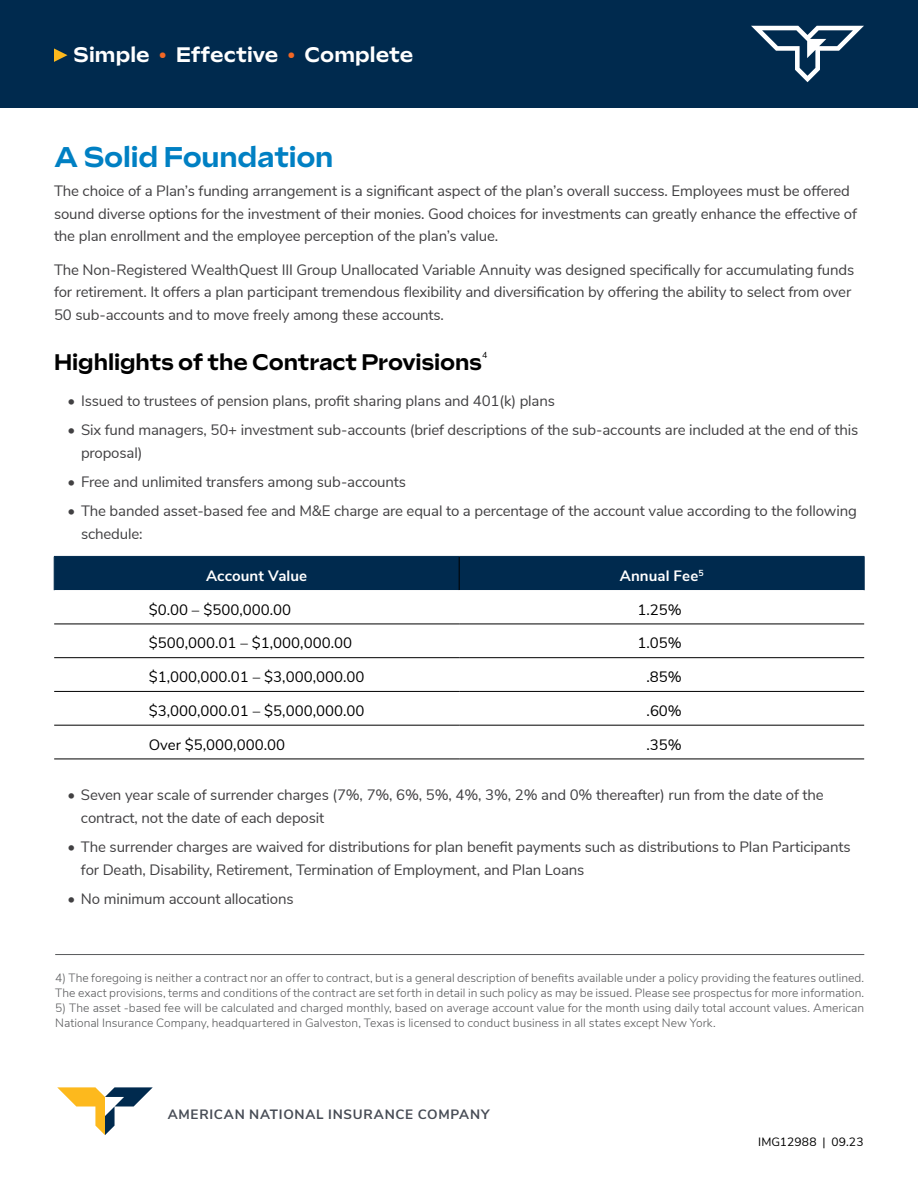
<style>
.page{position:relative;width:918px;height:1188px;background:#fff}
.page>*{position:absolute;margin:0;border:0;box-sizing:border-box;transform-origin:0 0}
.t1{font:300 28.5px "Sculpin Var Roman";letter-spacing:-.01em;color:#0080c3}
.t2{font:300 22.5px "Sculpin Var Roman";letter-spacing:-.005em;color:#000}
.t3{font:300 21px "Sculpin Var Roman";letter-spacing:.005em;color:#fff}
.t4{font:15px/22.5px "Nunito Sans";letter-spacing:-.01em;color:#414042}
.t5{font:15px "Nunito Sans";color:#000}
.t6{font:700 15px "Nunito Sans";letter-spacing:.005em;color:#fff}
.t7{font:700 13.5px "Nunito Sans";letter-spacing:.055em;color:#474c55}
.t8{font:300 12px/15px "Nunito Sans";letter-spacing:.005em;color:#58595b}
.t9{font:12px "Nunito Sans";letter-spacing:.015em;color:#000}
.t10{font:8.7px "Nunito Sans";color:#000}
.s1{color:#f26725}
</style>
<div class="page">
<div style="left:0;top:0;width:918px;height:108px;background:#002a4e"></div>
<svg style="left:54px;top:48px;width:14px;height:14px"></svg>
<svg style="left:751px;top:26px;width:113px;height:56px"></svg>
<div style="left:55px;top:557px;width:809px;height:33px;background:#002a4e"></div>
<svg style="left:54px;top:590px;width:810px;height:169px"></svg>
<hr style="left:459px;top:557px;width:1px;height:33px;background:#000">
<hr style="left:458px;top:590px;width:2px;height:34px;background:#fff">
<hr style="left:458px;top:624px;width:2px;height:33px;background:#fff">
<hr style="left:458px;top:658px;width:2px;height:33px;background:#fff">
<hr style="left:458px;top:692px;width:2px;height:33px;background:#fff">
<hr style="left:458px;top:725px;width:2px;height:34px;background:#fff">
<hr style="left:54px;top:624px;width:405px;height:1px;background:#000">
<hr style="left:459px;top:624px;width:405px;height:1px;background:#000">
<hr style="left:54px;top:657px;width:405px;height:1px;background:#000">
<hr style="left:459px;top:657px;width:405px;height:1px;background:#000">
<hr style="left:54px;top:691px;width:405px;height:1px;background:#000">
<hr style="left:459px;top:691px;width:405px;height:1px;background:#000">
<hr style="left:54px;top:725px;width:405px;height:1px;background:#000">
<hr style="left:459px;top:725px;width:405px;height:1px;background:#000">
<hr style="left:54px;top:759px;width:405px;height:1px;background:#000">
<hr style="left:459px;top:759px;width:405px;height:1px;background:#000">
<hr style="left:54px;top:557px;width:1px;height:33px;background:#002a4e">
<hr style="left:54px;top:556px;width:405px;height:1px;background:#002a4e">
<hr style="left:459px;top:556px;width:405px;height:1px;background:#002a4e">
<hr style="left:864px;top:557px;width:1px;height:33px;background:#002a4e">
<hr style="left:55px;top:954px;width:809px;height:1px;background:#58595b">
<svg style="left:57px;top:1087px;width:96px;height:48px"></svg>
<h3 class="t3" style="left:74px;top:43px;width:341px">Simple <span class="s1">•</span> Effective <span class="s1">•</span> Complete</h3>
<h1 class="t1" style="left:54px;top:141px;width:281px">A Solid Foundation</h1>
<p class="t4" style="left:54px;top:179px;width:805px">The choice of a Plan’s funding arrangement is a significant aspect of the plan’s overall success. Employees must be offered sound diverse options for the investment of their monies. Good choices for investments can greatly enhance the effective of the plan enrollment and the employee perception of the plan’s value.</p>
<p class="t4" style="left:54px;top:258px;width:802px">The Non‐Registered WealthQuest III Group Unallocated Variable Annuity was designed specifically for accumulating funds for retirement. It offers a plan participant tremendous flexibility and diversification by offering the ability to select from over<br>50 sub-accounts and to move freely among these accounts.</p>
<h2 class="t2" style="left:54px;top:350px;width:429px">Highlights of the Contract Provisions</h2>
<p class="t10" style="left:482px;top:348px;width:7px">4</p>
<p class="t4" style="left:68px;top:389px;width:489px">• Issued to trustees of pension plans, profit sharing plans and 401(k) plans</p>
<p class="t4" style="left:81px;top:418px;width:779px;text-indent:-14px">• Six fund managers, 50+ investment sub-accounts (brief descriptions of the sub-accounts are included at the end of this proposal)</p>
<p class="t4" style="left:68px;top:470px;width:340px">• Free and unlimited transfers among sub-accounts</p>
<p class="t4" style="left:81px;top:499px;width:777px;text-indent:-14px">• The banded asset-based fee and M&amp;E charge are equal to a percentage of the account value according to the following schedule:</p>
<p class="t6" style="left:206px;top:565px;width:103px">Account Value</p>
<p class="t6" style="left:620px;top:565px;width:86px">Annual Fee<sup>5</sup></p>
<p class="t5" style="left:149px;top:598px;width:144px">$0.00 – $500,000.00</p>
<p class="t5" style="left:638px;top:598px;width:46px">1.25%</p>
<p class="t5" style="left:149px;top:632px;width:205px">$500,000.01 – $1,000,000.00</p>
<p class="t5" style="left:638px;top:632px;width:46px">1.05%</p>
<p class="t5" style="left:149px;top:666px;width:217px">$1,000,000.01 – $3,000,000.00</p>
<p class="t5" style="left:647px;top:666px;width:37px">.85%</p>
<p class="t5" style="left:149px;top:700px;width:217px">$3,000,000.01 – $5,000,000.00</p>
<p class="t5" style="left:647px;top:700px;width:37px">.60%</p>
<p class="t5" style="left:149px;top:733px;width:138px">Over $5,000,000.00</p>
<p class="t5" style="left:647px;top:733px;width:37px">.35%</p>
<p class="t4" style="left:81px;top:783px;width:744px;text-indent:-14px">• Seven year scale of surrender charges (7%, 7%, 6%, 5%, 4%, 3%, 2% and 0% thereafter) run from the date of the contract, not the date of each deposit</p>
<p class="t4" style="left:81px;top:835px;width:771px;text-indent:-14px">• The surrender charges are waived for distributions for plan benefit payments such as distributions to Plan Participants for Death, Disability, Retirement, Termination of Employment, and Plan Loans</p>
<p class="t4" style="left:67px;top:886px;width:228px">• No minimum account allocations</p>
<p class="t8" style="left:55px;top:969px;width:811px">4) The foregoing is neither a contract nor an offer to contract, but is a general description of benefits available under a policy providing the features outlined.<br>The exact provisions, terms and conditions of the contract are set forth in detail in such policy as may be issued. Please see prospectus for more information.</p>
<p class="t8" style="left:55px;top:999px;width:811px">5) The asset -based fee will be calculated and charged monthly, based on average account value for the month using daily total account values. American<br>National Insurance Company, headquartered in Galveston, Texas is licensed to conduct business in all states except New York.</p>
<p class="t7" style="left:168px;top:1104px;width:323px">AMERICAN NATIONAL INSURANCE COMPANY</p>
<p class="t9" style="left:758px;top:1133px;width:107px">IMG12988 | 09.23</p>
</div>
